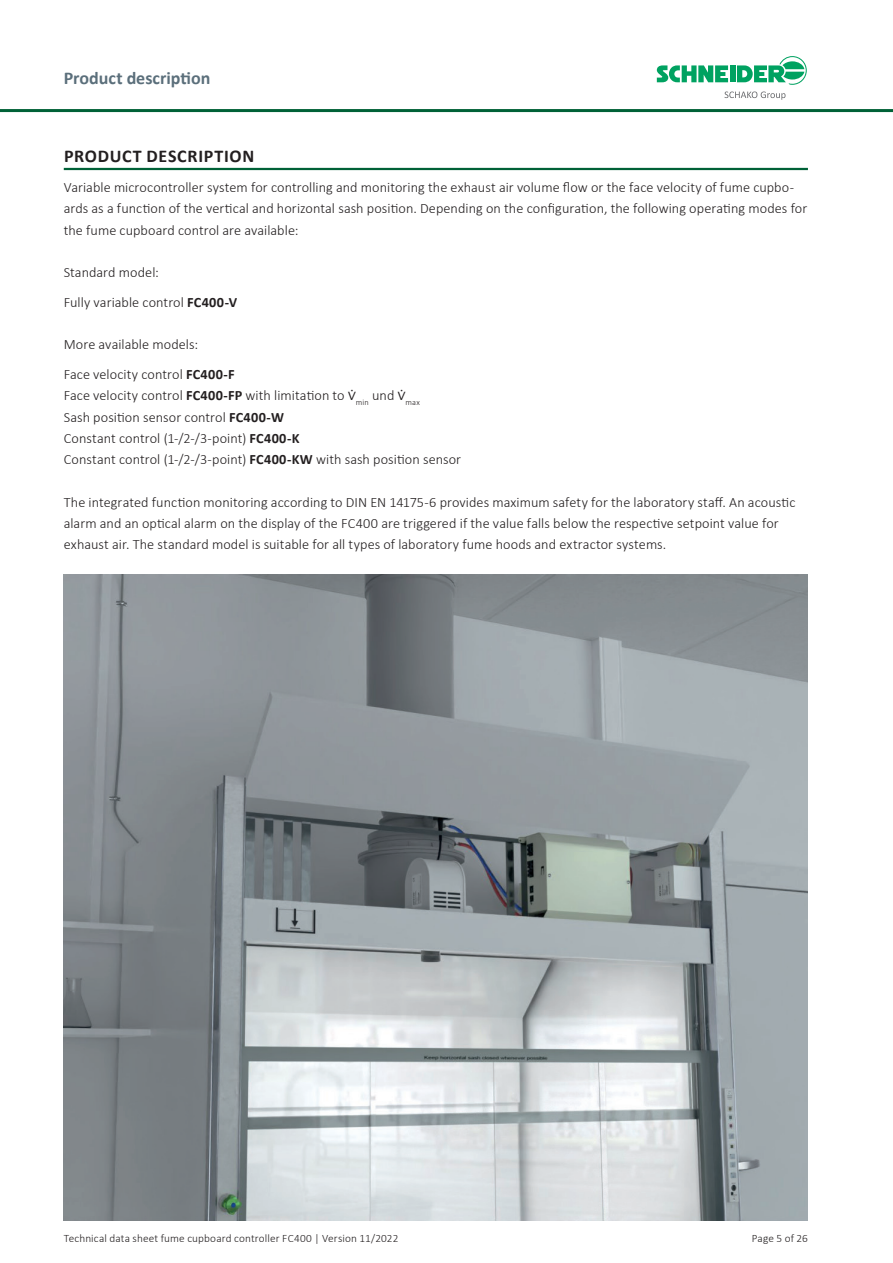
<style>
.page{position:relative;width:893px;height:1263px;background:#fff}
.page>*{position:absolute;margin:0;border:0;box-sizing:border-box;transform-origin:0 0}
.t1{font:700 18px "Calibri";letter-spacing:.04em;color:#231f20}
.t2{font:700 18px "Calibri";color:#5b6f7b}
.t3{font:300 14.25px/21.3px "Calibri";letter-spacing:.005em;color:#231f20}
.t4{font:300 11.25px "Calibri";letter-spacing:.01em;color:#231f20}
.s1{font-weight:700}
.s2{font-family:"Cambria Math";font-weight:400}
</style>
<div class="page">
<svg style="left:724px;top:91px;width:61px;height:9px"></svg>
<div style="left:730px;top:65px;width:5px;height:17px;background:#00a261"></div>
<svg style="left:657px;top:65px;width:71px;height:17px"></svg>
<svg style="left:737px;top:56px;width:70px;height:29px"></svg>
<hr style="left:0;top:109px;width:893px;height:3px;background:#006137">
<hr style="left:64px;top:168px;width:744px;height:2px;background:#006137">
<img style="left:64px;top:574px;width:744px;height:646px">
<p class="t2" style="left:64px;top:65px;width:148px">Product description</p>
<p class="t1" style="left:64px;top:144px;width:192px">PRODUCT DESCRIPTION</p>
<p class="t3" style="left:64px;top:177px;width:745px">Variable microcontroller system for controlling and monitoring the exhaust air volume flow or the face velocity of fume cupbo&shy;ards as a function of the vertical and horizontal sash position. Depending on the configuration, the following operating modes for the fume cupboard control are available:</p>
<p class="t3" style="left:64px;top:257px;width:175px;line-height:29.7px">Standard model:<br>Fully variable control <span class="s1">FC400-V</span></p>
<p class="t3" style="left:64px;top:330px;width:173px;line-height:29.7px">More available models:<br>Face velocity control <span class="s1">FC400-F</span></p>
<p class="t3" style="left:64px;top:385px;width:399px">Face velocity control <span class="s1">FC400-FP</span> with limitation to <span class="s2">⩒</span><sub>min</sub> und <span class="s2">⩒</span><sub>max<br></sub>Sash position sensor control <span class="s1">FC400-W<br></span>Constant control (1-/2-/3-point) <span class="s1">FC400-K<br></span>Constant control (1-/2-/3-point) <span class="s1">FC400-KW</span> with sash position sensor</p>
<p class="t3" style="left:64px;top:491px;width:733px">The integrated function monitoring according to DIN EN 14175-6 provides maximum safety for the laboratory staff. An acoustic alarm and an optical alarm on the display of the FC400 are triggered if the value falls below the respective setpoint value for exhaust air. The standard model is suitable for all types of laboratory fume hoods and extractor systems.</p>
<p class="t4" style="left:64px;top:1231px;width:336px">Technical data sheet fume cupboard controller FC400 | Version 11/2022</p>
<p class="t4" style="left:752px;top:1231px;width:58px">Page 5 of 26</p>
</div>
